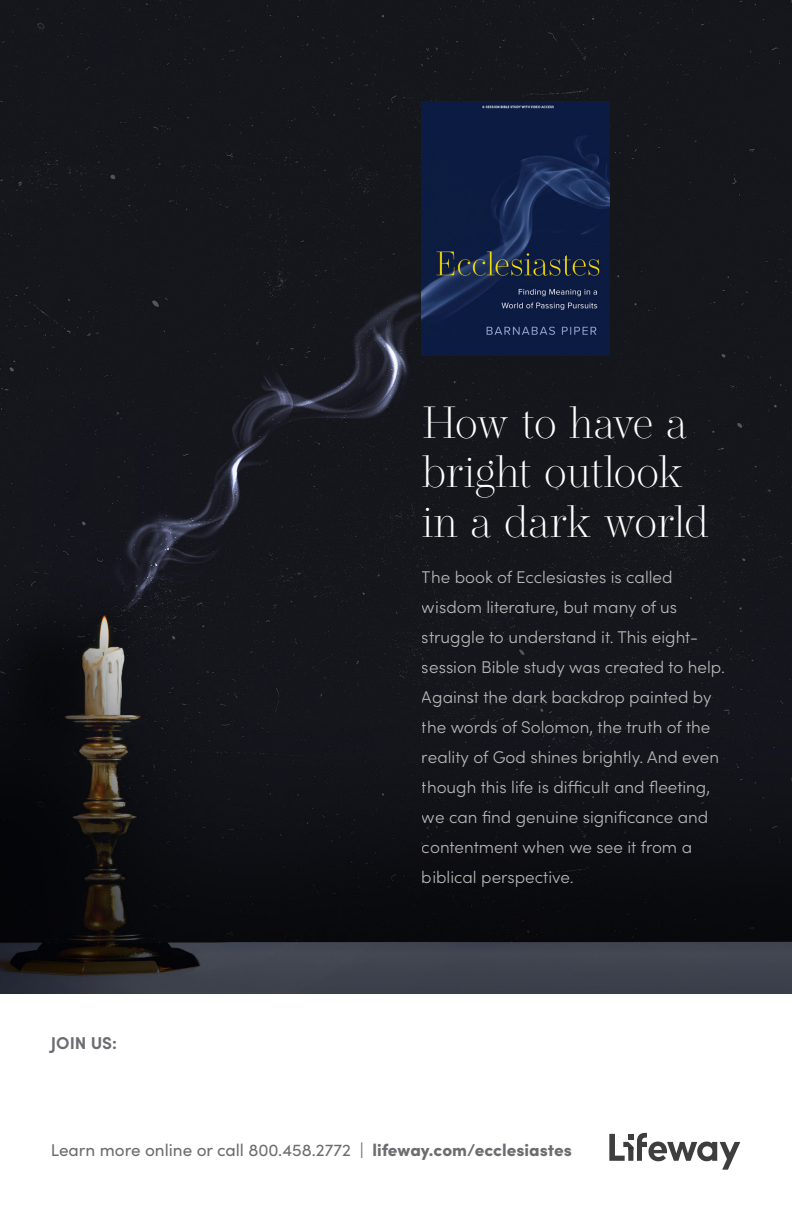
<style>
.page{position:relative;width:792px;height:1224px;background:#fff}
.page>*{position:absolute;margin:0;border:0;box-sizing:border-box;transform-origin:0 0}
.t1{font:200 45px/49.8px "Operetta 18";letter-spacing:-.01em;color:#fff}
.t2{font:200 45px "Operetta 18";letter-spacing:-.03em;color:#fff}
.t3{font:17.2px "Sofia Pro";color:#6c6d70}
.t4{font:700 17.2px "Sofia Pro";color:#6c6d70}
.t5{font:300 17px/30px "Sofia Pro";color:#fff}
.s1{font-weight:900}
</style>
<div class="page">
<svg style="left:609px;top:1133px;width:131px;height:37px"></svg>
<img style="left:0;top:0;width:792px;height:994px">
<img style="left:422px;top:102px;width:187px;height:254px">
<p class="t4" style="left:51px;top:1029px;width:68px">JOIN US:</p>
<p class="t2" style="left:422px;top:384px;width:267px">How to have a</p>
<p class="t1" style="left:422px;top:446px;width:288px">bright outlook in a dark world</p>
<p class="t5" style="left:422px;top:561px;width:305px">The book of Ecclesiastes is called wisdom literature, but many of us struggle to understand it. This eight&shy;session Bible study was created to help.<br>Against the dark backdrop painted by the words of Solomon, the truth of the reality of God shines brightly. And even though this life is difficult and fleeting, we can find genuine significance and contentment when we see it from a biblical perspective.</p>
<p class="t3" style="left:51px;top:1138px;width:523px">Learn more online or call 800.458.2772 | <span class="s1">lifeway.com/ecclesiastes</span></p>
</div>
